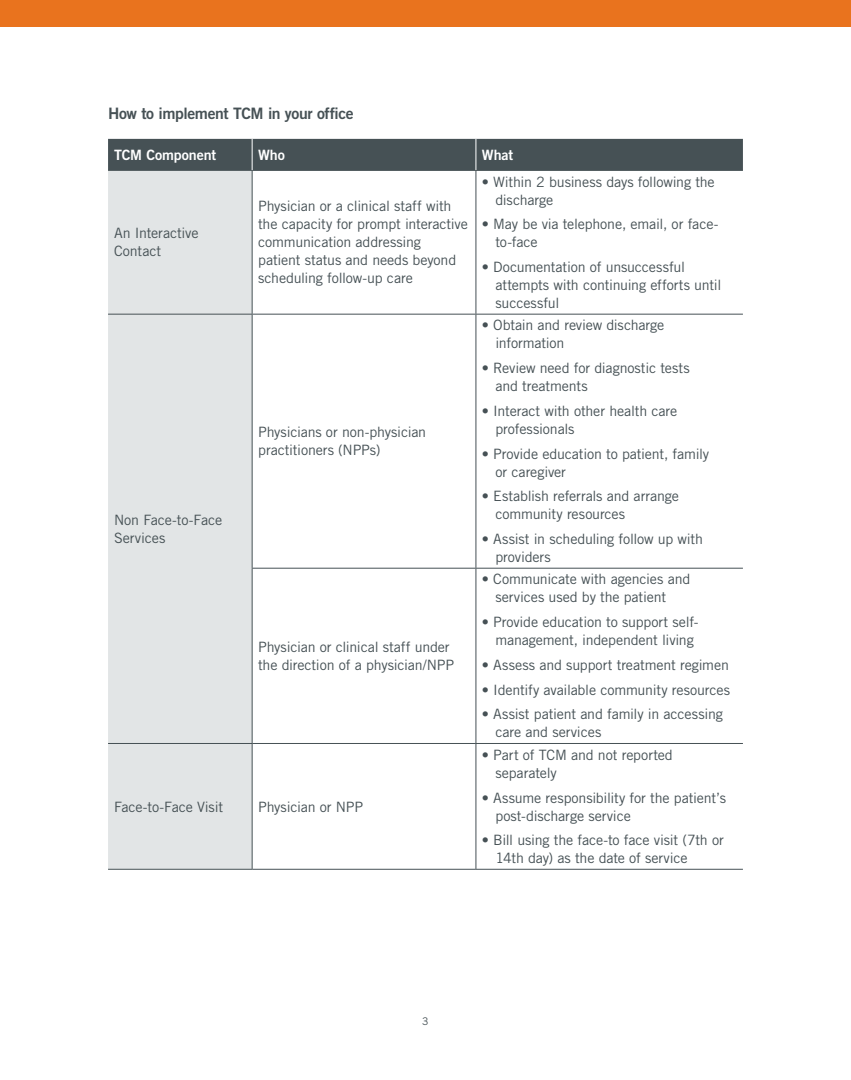
<style>
.page{position:relative;width:851px;height:1080px;background:#fff}
.page>*{position:absolute;margin:0;border:0;box-sizing:border-box;transform-origin:0 0}
.sub1{font:15.75px "Trade Gothic LT Std Bd 2";letter-spacing:-.025em;color:#465155}
.indent_bullet{font:14.25px/18px "Trade Gothic LT Std";letter-spacing:-.01em;color:#465155}
.body{font:14.25px/18px "Trade Gothic LT Std";letter-spacing:-.015em;color:#465155}
.body-2{font:14.25px "Trade Gothic LT Std Bd 2";letter-spacing:-.01em;color:#fff}
.t1{font:10.5px "Trade Gothic LT Std";color:#465155}
</style>
<div class="page">
<div style="left:0;top:0;width:850px;height:27px;background:#e9731e"></div>
<div style="left:108px;top:139px;width:634px;height:31px;background:#465155"></div>
<div style="left:108px;top:171px;width:144px;height:698px;background:#e2e5e6"></div>
<hr style="left:108px;top:170px;width:144px;height:1px;background:#465155">
<hr style="left:252px;top:170px;width:224px;height:1px;background:#465155">
<hr style="left:252px;top:171px;width:1px;height:143px;background:#465155">
<hr style="left:476px;top:170px;width:266px;height:1px;background:#465155">
<hr style="left:475px;top:171px;width:1px;height:143px;background:#465155">
<hr style="left:108px;top:314px;width:144px;height:1px;background:#465155">
<hr style="left:252px;top:314px;width:224px;height:1px;background:#465155">
<hr style="left:252px;top:315px;width:1px;height:253px;background:#465155">
<hr style="left:476px;top:314px;width:266px;height:1px;background:#465155">
<hr style="left:475px;top:315px;width:1px;height:253px;background:#465155">
<hr style="left:252px;top:568px;width:224px;height:1px;background:#465155">
<hr style="left:252px;top:569px;width:1px;height:174px;background:#465155">
<hr style="left:476px;top:568px;width:266px;height:1px;background:#465155">
<hr style="left:475px;top:569px;width:1px;height:174px;background:#465155">
<hr style="left:108px;top:743px;width:144px;height:1px;background:#465155">
<hr style="left:252px;top:743px;width:224px;height:1px;background:#465155">
<hr style="left:252px;top:744px;width:1px;height:125px;background:#465155">
<hr style="left:476px;top:743px;width:266px;height:1px;background:#465155">
<hr style="left:475px;top:744px;width:1px;height:125px;background:#465155">
<hr style="left:108px;top:869px;width:144px;height:1px;background:#465155">
<hr style="left:252px;top:869px;width:224px;height:1px;background:#465155">
<hr style="left:476px;top:869px;width:266px;height:1px;background:#465155">
<hr style="left:252px;top:139px;width:1px;height:31px;background:#fff">
<hr style="left:475px;top:139px;width:1px;height:31px;background:#fff">
<p class="sub1" style="left:108px;top:104px;width:247px">How to implement TCM in your office</p>
<p class="body-2" style="left:114px;top:146px;width:104px">TCM Component</p>
<p class="body-2" style="left:258px;top:146px;width:28px">Who</p>
<p class="body-2" style="left:482px;top:146px;width:33px">What</p>
<p class="body" style="left:114px;top:224px;width:86px">An Interactive<br>Contact</p>
<p class="body" style="left:258px;top:197px;width:211px">Physician or a clinical staff with the capacity for prompt interactive communication addressing<br>patient status and needs beyond scheduling follow-up care</p>
<p class="body" style="left:114px;top:511px;width:110px">Non Face-to-Face<br>Services</p>
<p class="body" style="left:258px;top:423px;width:169px">Physicians or non-physician practitioners (NPPs)</p>
<p class="body" style="left:258px;top:638px;width:197px">Physician or clinical staff under the direction of a physician/NPP</p>
<p class="body" style="left:114px;top:797px;width:111px">Face-to-Face Visit</p>
<p class="body" style="left:258px;top:797px;width:106px">Physician or NPP</p>
<p class="indent_bullet" style="left:495px;top:172px;width:221px;text-indent:-14px">• Within 2 business days following the discharge</p>
<p class="indent_bullet" style="left:495px;top:215px;width:224px;text-indent:-14px">• May be via telephone, email, or face&shy;to-face</p>
<p class="indent_bullet" style="left:495px;top:258px;width:227px;text-indent:-14px">• Documentation of unsuccessful attempts with continuing efforts until successful</p>
<p class="indent_bullet" style="left:495px;top:316px;width:170px;text-indent:-14px">• Obtain and review discharge information</p>
<p class="indent_bullet" style="left:495px;top:359px;width:196px;text-indent:-14px">• Review need for diagnostic tests and treatments</p>
<p class="indent_bullet" style="left:495px;top:402px;width:183px;text-indent:-14px">• Interact with other health care professionals</p>
<p class="indent_bullet" style="left:495px;top:444px;width:215px;text-indent:-14px">• Provide education to patient, family or caregiver</p>
<p class="indent_bullet" style="left:495px;top:487px;width:185px;text-indent:-14px">• Establish referrals and arrange community resources</p>
<p class="indent_bullet" style="left:495px;top:530px;width:209px;text-indent:-14px">• Assist in scheduling follow up with providers</p>
<p class="indent_bullet" style="left:495px;top:570px;width:196px;text-indent:-14px">• Communicate with agencies and services used by the patient</p>
<p class="indent_bullet" style="left:495px;top:613px;width:204px;text-indent:-14px">• Provide education to support self&shy;management, independent living</p>
<p class="indent_bullet" style="left:482px;top:656px;width:248px">• Assess and support treatment regimen</p>
<p class="indent_bullet" style="left:482px;top:680px;width:250px">• Identify available community resources</p>
<p class="indent_bullet" style="left:495px;top:705px;width:229px;text-indent:-14px">• Assist patient and family in accessing care and services</p>
<p class="indent_bullet" style="left:495px;top:746px;width:179px;text-indent:-14px">• Part of TCM and not reported separately</p>
<p class="indent_bullet" style="left:495px;top:788px;width:232px;text-indent:-14px">• Assume responsibility for the patient’s post-discharge service</p>
<p class="indent_bullet" style="left:495px;top:831px;width:230px;text-indent:-14px">• Bill using the face-to face visit (7th or<br>14th day) as the date of service</p>
<p class="t1" style="left:422px;top:1015px;width:8px">3</p>
</div>
